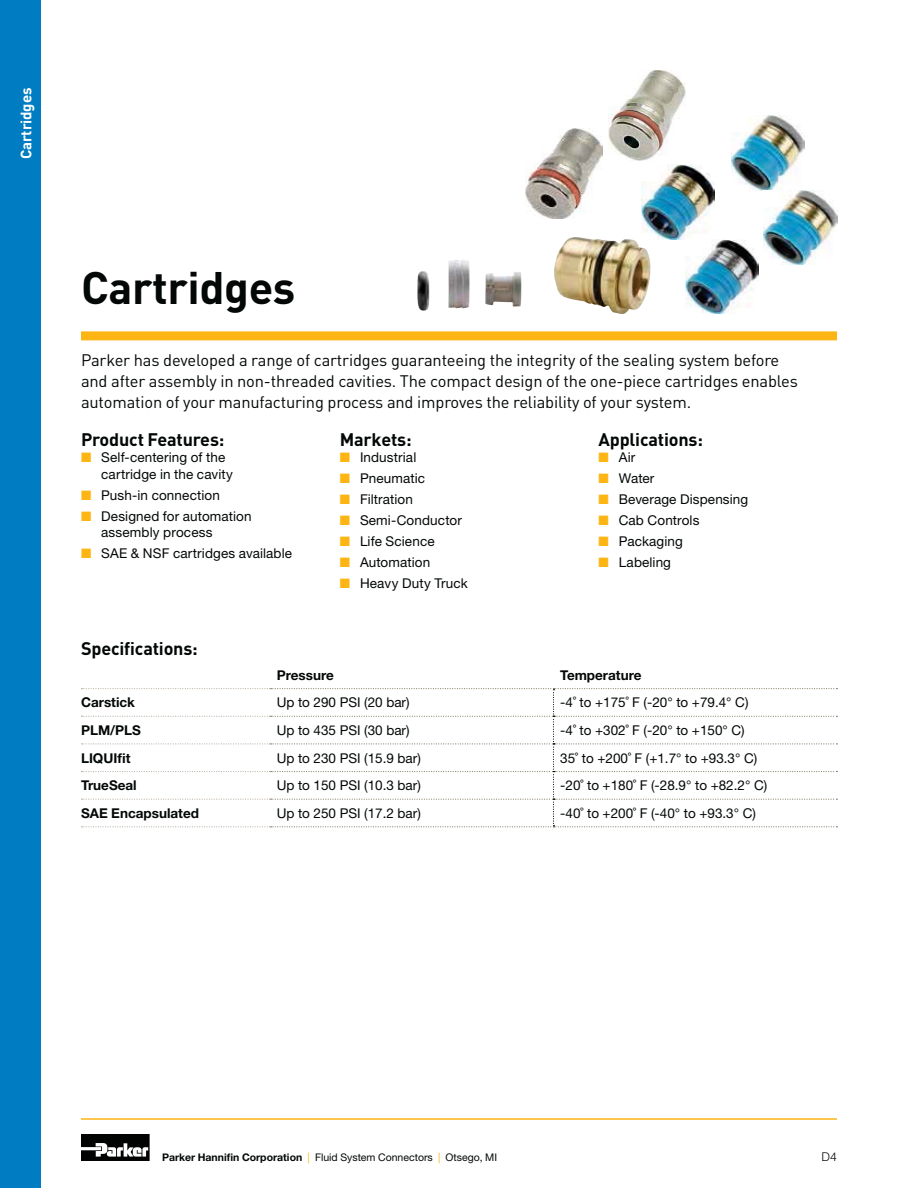
<style>
.page{position:relative;width:918px;height:1188px;background:#fff}
.page>*{position:absolute;margin:0;border:0;box-sizing:border-box;transform-origin:0 0}
.t1{font:700 45px "DINOT";letter-spacing:-.01em;color:#030806}
.t2{font:700 18px "DINOT";letter-spacing:-.01em;color:#030806}
.t3{font:16.5px/21px "DINOT";letter-spacing:-.01em;color:#030806}
.t4{font:700 15px "DINOT";letter-spacing:-.01em;color:#fff}
.t5{font:13.5px/16.5px "Helvetica Neue LT Std";letter-spacing:.01em;color:#030806}
.t6{font:700 13.5px "Helvetica Neue LT Std";color:#030806}
.t7{font:300 12px "Helvetica LT Std";color:#030806}
.t8{font:10.5px "Helvetica Neue LT Std";color:#030806}
.s1{color:#fdb514}
.s2{font-weight:700}
</style>
<div class="page">
<hr style="left:81px;top:1118px;width:756px;height:2px;background:#fdb514">
<svg style="left:81px;top:1134px;width:69px;height:27px"></svg>
<div style="left:0;top:0;width:40px;height:1188px;background:#007cc2"></div>
<div style="left:81px;top:331px;width:756px;height:9px;background:#fdb514"></div>
<img style="left:641px;top:165px;width:73px;height:74px">
<img style="left:686px;top:240px;width:73px;height:74px">
<img style="left:731px;top:116px;width:73px;height:74px">
<img style="left:764px;top:190px;width:73px;height:75px">
<img style="left:554px;top:237px;width:96px;height:77px">
<img style="left:608px;top:71px;width:78px;height:89px">
<img style="left:525px;top:129px;width:77px;height:89px">
<img style="left:417px;top:260px;width:105px;height:51px">
<svg style="left:82px;top:688px;width:755px;height:139px"></svg>
<p class="t4" style="left:21px;top:159px;width:73px;rotate:-90deg">Cartridges</p>
<h1 class="t1" style="left:81px;top:272px;width:216px">Cartridges</h1>
<p class="t3" style="left:81px;top:351px;width:719px">Parker has developed a range of cartridges guaranteeing the integrity of the sealing system before and after assembly in non-threaded cavities. The compact design of the one-piece cartridges enables automation of your manufacturing process and improves the reliability of your system.</p>
<h2 class="t2" style="left:81px;top:433px;width:145px">Product Features:</h2>
<p class="t5" style="left:101px;top:450px;width:133px;text-indent:-20px"><span class="s1">■</span> Self-centering of the cartridge in the cavity</p>
<p class="t5" style="left:81px;top:488px;width:140px"><span class="s1">■</span> Push-in connection</p>
<p class="t5" style="left:101px;top:509px;width:152px;text-indent:-20px"><span class="s1">■</span> Designed for automation assembly process</p>
<p class="t5" style="left:81px;top:546px;width:213px"><span class="s1">■</span> SAE &amp; NSF cartridges available</p>
<h2 class="t2" style="left:599px;top:433px;width:106px">Applications:</h2>
<p class="t5" style="left:599px;top:450px;width:38px"><span class="s1">■</span> Air</p>
<p class="t5" style="left:599px;top:471px;width:57px"><span class="s1">■</span> Water</p>
<p class="t5" style="left:599px;top:492px;width:151px"><span class="s1">■</span> Beverage Dispensing</p>
<p class="t5" style="left:599px;top:513px;width:102px"><span class="s1">■</span> Cab Controls</p>
<p class="t5" style="left:599px;top:534px;width:86px"><span class="s1">■</span> Packaging</p>
<p class="t5" style="left:599px;top:555px;width:74px"><span class="s1">■</span> Labeling</p>
<h2 class="t2" style="left:340px;top:433px;width:73px">Markets:</h2>
<p class="t5" style="left:340px;top:450px;width:78px"><span class="s1">■</span> Industrial</p>
<p class="t5" style="left:340px;top:471px;width:87px"><span class="s1">■</span> Pneumatic</p>
<p class="t5" style="left:340px;top:492px;width:75px"><span class="s1">■</span> Filtration</p>
<p class="t5" style="left:340px;top:513px;width:124px"><span class="s1">■</span> Semi-Conductor</p>
<p class="t5" style="left:340px;top:534px;width:96px"><span class="s1">■</span> Life Science</p>
<p class="t5" style="left:340px;top:555px;width:92px"><span class="s1">■</span> Automation</p>
<p class="t5" style="left:340px;top:576px;width:130px"><span class="s1">■</span> Heavy Duty Truck</p>
<h2 class="t2" style="left:81px;top:642px;width:118px">Specifications:</h2>
<p class="t6" style="left:277px;top:667px;width:59px">Pressure</p>
<p class="t6" style="left:560px;top:667px;width:83px">Temperature</p>
<p class="t6" style="left:81px;top:695px;width:55px">Carstick</p>
<p class="t5" style="left:277px;top:695px;width:134px">Up to 290 PSI (20 bar)</p>
<p class="t5" style="left:560px;top:695px;width:190px">-4˚ to +175˚ F (-20° to +79.4° C)</p>
<p class="t6" style="left:81px;top:722px;width:62px">PLM/PLS</p>
<p class="t5" style="left:277px;top:723px;width:134px">Up to 435 PSI (30 bar)</p>
<p class="t5" style="left:560px;top:723px;width:186px">-4˚ to +302˚ F (-20° to +150° C)</p>
<p class="t6" style="left:81px;top:750px;width:51px">LIQUIfit</p>
<p class="t5" style="left:277px;top:751px;width:146px">Up to 230 PSI (15.9 bar)</p>
<p class="t5" style="left:560px;top:751px;width:199px">35˚ to +200˚ F (+1.7° to +93.3° C)</p>
<p class="t6" style="left:81px;top:778px;width:57px">TrueSeal</p>
<p class="t5" style="left:277px;top:778px;width:146px">Up to 150 PSI (10.3 bar)</p>
<p class="t5" style="left:560px;top:778px;width:209px">-20˚ to +180˚ F (-28.9° to +82.2° C)</p>
<p class="t6" style="left:81px;top:805px;width:120px">SAE Encapsulated</p>
<p class="t5" style="left:277px;top:806px;width:146px">Up to 250 PSI (17.2 bar)</p>
<p class="t5" style="left:560px;top:806px;width:197px">-40˚ to +200˚ F (-40° to +93.3° C)</p>
<p class="t8" style="left:162px;top:1153px;width:337px"><span class="s2">Parker Hannifin Corporation</span> <span class="s1">|</span> Fluid System Connectors <span class="s1">|</span> Otsego, MI</p>
<p class="t7" style="left:822px;top:1150px;width:17px">D4</p>
</div>
